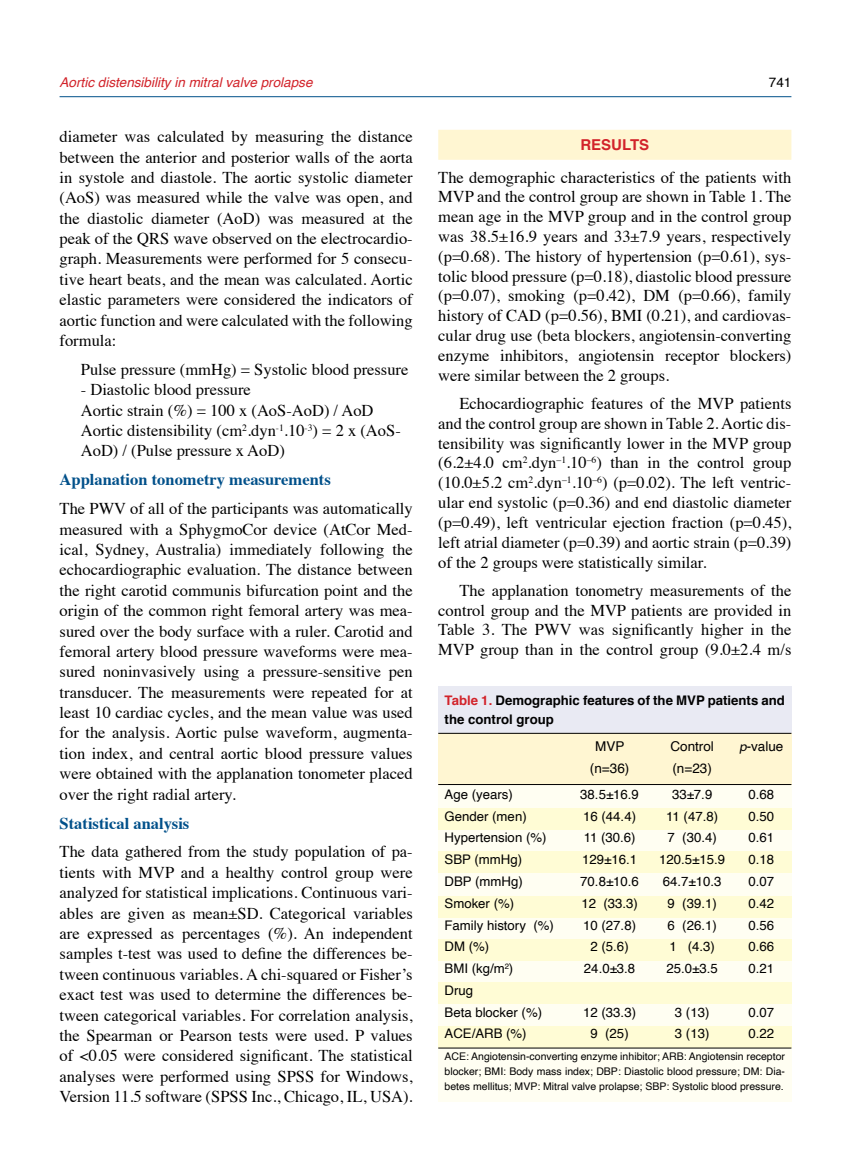
<style>
.page{position:relative;width:851px;height:1170px;background:#fff}
.page>*{position:absolute;margin:0;border:0;box-sizing:border-box;transform-origin:0 0}
.t1{font:16.5px/20.4px "Times";color:#000;text-align:justify}
.t2{font:700 16.5px "Times";color:#00508a}
.t3{font:700 15px "Helvetica";color:#d2232a}
.t4{font:italic 13.5px "Helvetica";color:#d2232a}
.t5{font:13.5px "Helvetica";color:#000}
.t6{font:13.2px/21.8px "Helvetica";color:#000}
.t7{font:700 13.2px/18.8px "Helvetica";color:#000}
.t8{font:10.5px/15px "Helvetica";color:#000;text-align:justify}
.s1{color:#d2232a}
.s2{font-family:"Myriad Pro";font-style:italic}
</style>
<div class="page">
<hr style="left:60px;top:96px;width:731px;height:1px;background:#00508a">
<div style="left:438px;top:130px;width:353px;height:30px;background:#fff6d2"></div>
<div style="left:438px;top:686px;width:353px;height:47px;background:#e9eaf3"></div>
<div style="left:438px;top:759px;width:353px;height:342px;background:#fffef2"></div>
<div style="left:438px;top:733px;width:353px;height:51px;background:#fff6d2"></div>
<div style="left:438px;top:808px;width:353px;height:21px;background:#fffcd5"></div>
<div style="left:438px;top:938px;width:353px;height:22px;background:#fffcd5"></div>
<div style="left:438px;top:851px;width:353px;height:21px;background:#fffcd5"></div>
<div style="left:438px;top:981px;width:353px;height:22px;background:#fffcd5"></div>
<div style="left:438px;top:895px;width:353px;height:22px;background:#fffcd5"></div>
<div style="left:438px;top:1026px;width:353px;height:21px;background:#fffcd5"></div>
<hr style="left:438px;top:733px;width:353px;height:1px;background:#000">
<hr style="left:438px;top:784px;width:353px;height:1px;background:#000">
<hr style="left:438px;top:1047px;width:353px;height:1px;background:#000">
<p class="t4" style="left:60px;top:71px;width:254px">Aortic distensibility in mitral valve prolapse</p>
<p class="t5" style="left:768px;top:72px;width:24px">741</p>
<p class="t1" style="left:60px;top:125px;width:354px">diameter was calculated by measuring the distance between the anterior and posterior walls of the aorta in systole and diastole. The aortic systolic diameter (AoS) was measured while the valve was open, and the diastolic diameter (AoD) was measured at the peak of the QRS wave observed on the electrocardio&shy;graph. Measurements were performed for 5 consecu&shy;tive heart beats, and the mean was calculated. Aortic elastic parameters were considered the indicators of aortic function and were calculated with the following formula:</p>
<p class="t1" style="left:81px;top:358px;width:329px">Pulse pressure (mmHg) = Systolic blood pressure</p>
<p class="t1" style="left:81px;top:378px;width:321px;text-align:left">- Diastolic blood pressure<br>Aortic strain (%) = 100 x (AoS-AoD) / AoD Aortic distensibility (cm<sup>2</sup>.dyn<sup>-1</sup>.10<sup>-3</sup>) = 2 x (AoS-AoD) / (Pulse pressure x AoD)</p>
<p class="t2" style="left:60px;top:468px;width:273px">Applanation tonometry measurements</p>
<p class="t1" style="left:60px;top:497px;width:354px">The PWV of all of the participants was automatically measured with a SphygmoCor device (AtCor Med&shy;ical, Sydney, Australia) immediately following the echocardiographic evaluation. The distance between the right carotid communis bifurcation point and the origin of the common right femoral artery was mea&shy;sured over the body surface with a ruler. Carotid and femoral artery blood pressure waveforms were mea&shy;sured noninvasively using a pressure-sensitive pen transducer. The measurements were repeated for at least 10 cardiac cycles, and the mean value was used for the analysis. Aortic pulse waveform, augmenta&shy;tion index, and central aortic blood pressure values were obtained with the applanation tonometer placed over the right radial artery.</p>
<p class="t2" style="left:60px;top:811px;width:131px">Statistical analysis</p>
<p class="t1" style="left:60px;top:840px;width:354px">The data gathered from the study population of pa&shy;tients with MVP and a healthy control group were analyzed for statistical implications. Continuous vari&shy;ables are given as mean±SD. Categorical variables are expressed as percentages (%). An independent samples t-test was used to define the differences be&shy;tween continuous variables. A chi-squared or Fisher’s exact test was used to determine the differences be&shy;tween categorical variables. For correlation analysis, the Spearman or Pearson tests were used. P values of &lt;0.05 were considered significant. The statistical analyses were performed using SPSS for Windows, Version 11.5 software (SPSS Inc., Chicago, IL, USA).</p>
<p class="t3" style="left:580px;top:133px;width:70px">RESULTS</p>
<p class="t1" style="left:438px;top:166px;width:354px;line-height:19.8px">The demographic characteristics of the patients with MVP and the control group are shown in Table 1. The mean age in the MVP group and in the control group was 38.5±16.9 years and 33±7.9 years, respectively (p=0.68). The history of hypertension (p=0.61), sys&shy;tolic blood pressure (p=0.18), diastolic blood pressure (p=0.07), smoking (p=0.42), DM (p=0.66), family history of CAD (p=0.56), BMI (0.21), and cardiovas&shy;cular drug use (beta blockers, angiotensin-converting enzyme inhibitors, angiotensin receptor blockers) were similar between the 2 groups.</p>
<p class="t1" style="left:438px;top:392px;width:354px;line-height:19.8px;text-indent:21px">Echocardiographic features of the MVP patients and the control group are shown in Table 2. Aortic dis&shy;tensibility was significantly lower in the MVP group (6.2±4.0 cm<sup>2</sup>.dyn<sup>–1</sup>.10<sup>–6</sup>) than in the control group (10.0±5.2 cm<sup>2</sup>.dyn<sup>–1</sup>.10<sup>–6</sup>) (p=0.02). The left ventric&shy;ular end systolic (p=0.36) and end diastolic diameter (p=0.49), left ventricular ejection fraction (p=0.45), left atrial diameter (p=0.39) and aortic strain (p=0.39) of the 2 groups were statistically similar.</p>
<p class="t1" style="left:438px;top:579px;width:354px;line-height:19.8px;text-indent:21px">The applanation tonometry measurements of the control group and the MVP patients are provided in Table 3. The PWV was significantly higher in the MVP group than in the control group (9.0±2.4 m/s</p>
<p class="t7" style="left:444px;top:691px;width:342px"><span class="s1">Table 1.</span> Demographic features of the MVP patients and the control group</p>
<p class="t5" style="left:595px;top:736px;width:31px">MVP</p>
<p class="t5" style="left:670px;top:736px;width:45px">Control</p>
<p class="t5" style="left:738px;top:736px;width:46px"><span class="s2">p</span>-value</p>
<p class="t5" style="left:590px;top:757px;width:41px">(n=36)</p>
<p class="t5" style="left:672px;top:757px;width:41px">(n=23)</p>
<p class="t6" style="left:444px;top:783px;width:70px">Age (years)</p>
<p class="t6" style="left:580px;top:783px;width:60px">38.5±16.9</p>
<p class="t6" style="left:672px;top:783px;width:42px">33±7.9</p>
<p class="t6" style="left:748px;top:783px;width:27px">0.68</p>
<p class="t6" style="left:444px;top:805px;width:84px">Gender (men)</p>
<p class="t6" style="left:583px;top:805px;width:54px">16 (44.4)</p>
<p class="t6" style="left:666px;top:805px;width:53px">11 (47.8)</p>
<p class="t6" style="left:748px;top:805px;width:27px">0.50</p>
<p class="t6" style="left:444px;top:827px;width:103px">Hypertension (%)</p>
<p class="t6" style="left:583px;top:827px;width:53px">11 (30.6)</p>
<p class="t6" style="left:667px;top:827px;width:51px">7 (30.4)</p>
<p class="t6" style="left:748px;top:827px;width:27px">0.61</p>
<p class="t6" style="left:444px;top:849px;width:79px">SBP (mmHg)</p>
<p class="t6" style="left:582px;top:849px;width:56px">129±16.1</p>
<p class="t6" style="left:659px;top:849px;width:67px">120.5±15.9</p>
<p class="t6" style="left:748px;top:849px;width:27px">0.18</p>
<p class="t6" style="left:444px;top:870px;width:80px">DBP (mmHg)</p>
<p class="t6" style="left:580px;top:870px;width:60px">70.8±10.6</p>
<p class="t6" style="left:662px;top:870px;width:60px">64.7±10.3</p>
<p class="t6" style="left:748px;top:870px;width:27px">0.07</p>
<p class="t6" style="left:444px;top:892px;width:71px">Smoker (%)</p>
<p class="t6" style="left:581px;top:892px;width:58px">12 (33.3)</p>
<p class="t6" style="left:667px;top:892px;width:51px">9 (39.1)</p>
<p class="t6" style="left:748px;top:892px;width:27px">0.42</p>
<p class="t6" style="left:444px;top:914px;width:111px">Family history (%)</p>
<p class="t6" style="left:583px;top:914px;width:54px">10 (27.8)</p>
<p class="t6" style="left:667px;top:914px;width:51px">6 (26.1)</p>
<p class="t6" style="left:748px;top:914px;width:27px">0.56</p>
<p class="t6" style="left:444px;top:936px;width:46px">DM (%)</p>
<p class="t6" style="left:590px;top:936px;width:40px">2 (5.6)</p>
<p class="t6" style="left:669px;top:936px;width:47px">1 (4.3)</p>
<p class="t6" style="left:748px;top:936px;width:27px">0.66</p>
<p class="t6" style="left:444px;top:957px;width:70px">BMI (kg/m<sup>2</sup>)</p>
<p class="t6" style="left:584px;top:957px;width:53px">24.0±3.8</p>
<p class="t6" style="left:666px;top:957px;width:53px">25.0±3.5</p>
<p class="t6" style="left:748px;top:957px;width:27px">0.21</p>
<p class="t6" style="left:444px;top:979px;width:99px">Drug<br>Beta blocker (%)</p>
<p class="t6" style="left:583px;top:1001px;width:54px">12 (33.3)</p>
<p class="t6" style="left:674px;top:1001px;width:36px">3 (13)</p>
<p class="t6" style="left:748px;top:1001px;width:27px">0.07</p>
<p class="t6" style="left:444px;top:1023px;width:84px">ACE/ARB (%)</p>
<p class="t6" style="left:590px;top:1023px;width:40px">9 (25)</p>
<p class="t6" style="left:674px;top:1023px;width:36px">3 (13)</p>
<p class="t6" style="left:748px;top:1023px;width:27px">0.22</p>
<p class="t8" style="left:444px;top:1049px;width:342px">ACE: Angiotensin-converting enzyme inhibitor; ARB: Angiotensin receptor blocker; BMI: Body mass index; DBP: Diastolic blood pressure; DM: Dia&shy;betes mellitus; MVP: Mitral valve prolapse; SBP: Systolic blood pressure.</p>
</div>
